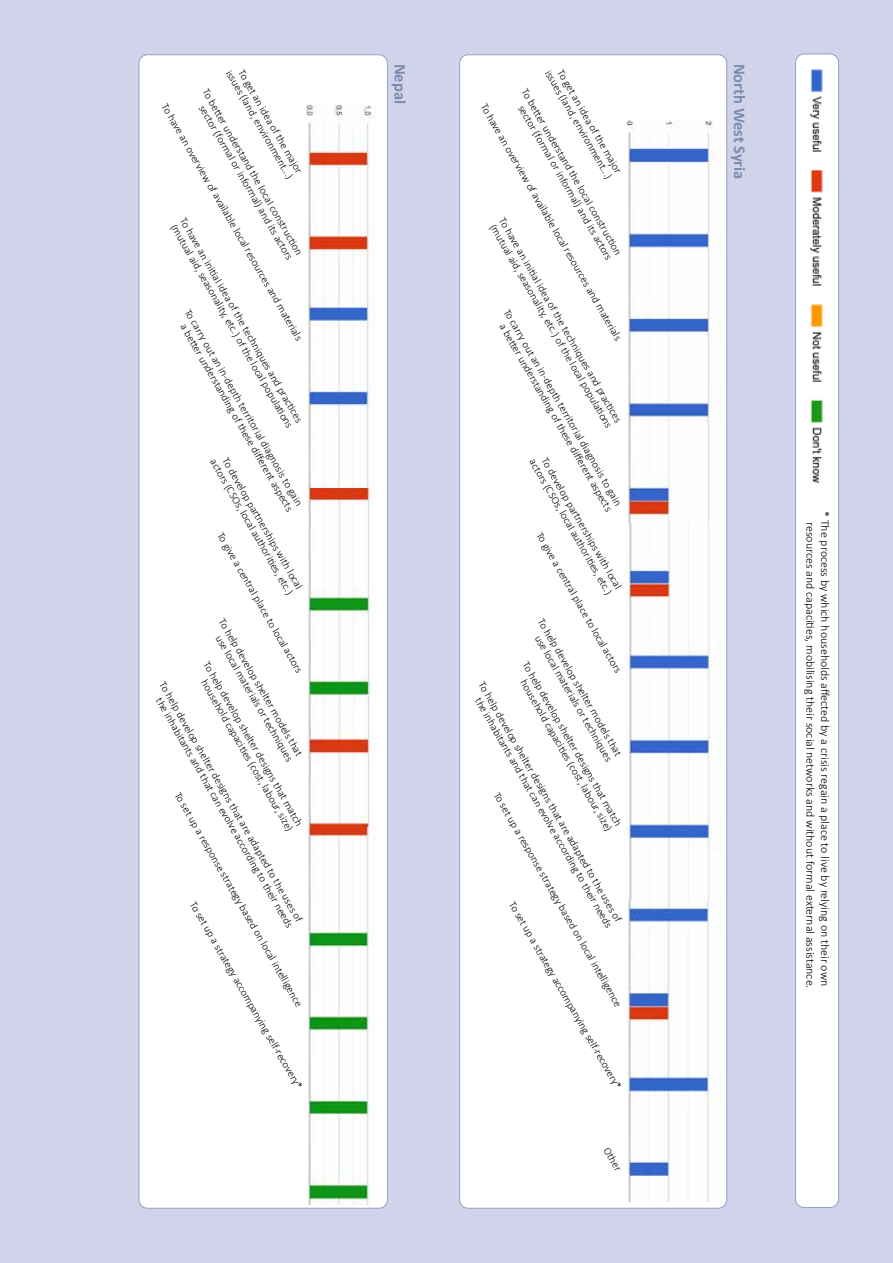
<style>
.page{position:relative;width:893px;height:1263px;background:#d0d3e9}
.page>*{position:absolute;margin:0;border:0;box-sizing:border-box;transform-origin:0 0}
.t1{font:700 16.5px "Calibri";color:#7e8baf}
.t2{font:300 12px "Calibri";color:#000}
.t3{font:300 10.95px/10.9px "Calibri";color:#000;text-align:right}
</style>
<div class="page">
<div style="left:139px;top:55px;width:248px;height:1153px;background:#fff;border-radius:9px"></div>
<div style="left:460px;top:55px;width:267px;height:1153px;background:#fff;border-radius:9px"></div>
<img style="left:628px;top:120px;width:92px;height:404px">
<img style="left:627px;top:524px;width:93px;height:377px">
<img style="left:626px;top:901px;width:94px;height:301px">
<div style="left:795px;top:54px;width:44px;height:1153px;background:#fff;border-radius:9px"></div>
<div style="left:795px;top:54px;width:44px;height:1154px;border:1px solid #91a3c3;border-radius:9px"></div>
<img style="left:811px;top:70px;width:12px;height:413px">
<img style="left:307px;top:104px;width:68px;height:385px">
<img style="left:307px;top:489px;width:68px;height:338px">
<img style="left:307px;top:827px;width:68px;height:377px">
<p class="t3" style="left:246px;top:68px;width:119px;rotate:60deg">To get an idea of the major</p>
<p class="t3" style="left:233px;top:68px;width:125px;rotate:60deg">issues (land, environment...)</p>
<p class="t3" style="left:210px;top:87px;width:191px;rotate:60deg">To bett er understand the local constructi on</p>
<p class="t3" style="left:169px;top:102px;width:273px;rotate:60deg">To have an overview of available local resources and materials</p>
<p class="t3" style="left:207px;top:103px;width:179px;rotate:60deg">sector (formal or informal) and its actors</p>
<p class="t3" style="left:187px;top:216px;width:236px;text-align:left;rotate:60deg">To have an initi al idea of the techniques and practi ces (mutual aid, seasonality, etc.) of the local populati ons</p>
<p class="t3" style="left:192px;top:307px;width:227px;rotate:60deg">To carry out an in-depth territorial diagnosis to gain a bett er understanding of these diff erent aspects</p>
<p class="t3" style="left:230px;top:456px;width:151px;rotate:60deg">To develop partnerships with local</p>
<p class="t3" style="left:218px;top:457px;width:157px;rotate:60deg">actors (CSOs, local authoriti es, etc.)</p>
<p class="t3" style="left:225px;top:530px;width:162px;rotate:60deg">To give a central place to local actors</p>
<p class="t3" style="left:226px;top:616px;width:159px;rotate:60deg">To help develop shelter models that use local materials or techniques</p>
<p class="t3" style="left:211px;top:659px;width:189px;rotate:60deg">To help develop shelter designs that match</p>
<p class="t3" style="left:209px;top:678px;width:174px;rotate:60deg">household capaciti es (cost, labour, size)</p>
<p class="t3" style="left:167px;top:680px;width:277px;rotate:60deg">To help develop shelter designs that are adapted to the uses of</p>
<p class="t3" style="left:164px;top:696px;width:265px;rotate:60deg">the inhabitants and that can evolve according to their needs</p>
<p class="t3" style="left:182px;top:790px;width:247px;rotate:60deg">To set up a response strategy based on local intelligence</p>
<p class="t3" style="left:197px;top:899px;width:216px;rotate:60deg">To set up a strategy accompanying self-recovery*</p>
<p class="t1" style="left:411px;top:64px;width:42px;rotate:90deg">Nepal</p>
<p class="t1" style="left:750px;top:64px;width:117px;rotate:90deg">North West Syria</p>
<p class="t3" style="left:565px;top:68px;width:119px;rotate:60deg">To get an idea of the major</p>
<p class="t3" style="left:553px;top:68px;width:125px;rotate:60deg">issues (land, environment...)</p>
<p class="t3" style="left:529px;top:87px;width:191px;rotate:60deg">To bett er understand the local constructi on</p>
<p class="t3" style="left:488px;top:102px;width:273px;rotate:60deg">To have an overview of available local resources and materials</p>
<p class="t3" style="left:526px;top:103px;width:179px;rotate:60deg">sector (formal or informal) and its actors</p>
<p class="t3" style="left:507px;top:216px;width:236px;text-align:left;rotate:60deg">To have an initi al idea of the techniques and practi ces (mutual aid, seasonality, etc.) of the local populati ons</p>
<p class="t3" style="left:511px;top:307px;width:227px;rotate:60deg">To carry out an in-depth territorial diagnosis to gain a bett er understanding of these diff erent aspects</p>
<p class="t3" style="left:549px;top:456px;width:151px;rotate:60deg">To develop partnerships with local</p>
<p class="t3" style="left:537px;top:457px;width:157px;rotate:60deg">actors (CSOs, local authoriti es, etc.)</p>
<p class="t3" style="left:544px;top:530px;width:162px;rotate:60deg">To give a central place to local actors</p>
<p class="t3" style="left:545px;top:616px;width:159px;rotate:60deg">To help develop shelter models that use local materials or techniques</p>
<p class="t3" style="left:530px;top:659px;width:189px;rotate:60deg">To help develop shelter designs that match</p>
<p class="t3" style="left:528px;top:678px;width:174px;rotate:60deg">household capaciti es (cost, labour, size)</p>
<p class="t3" style="left:486px;top:680px;width:277px;rotate:60deg">To help develop shelter designs that are adapted to the uses of</p>
<p class="t3" style="left:483px;top:696px;width:265px;rotate:60deg">the inhabitants and that can evolve according to their needs</p>
<p class="t3" style="left:501px;top:790px;width:247px;rotate:60deg">To set up a response strategy based on local intelligence</p>
<p class="t3" style="left:516px;top:899px;width:216px;rotate:60deg">To set up a strategy accompanying self-recovery*</p>
<p class="t3" style="left:611px;top:1145px;width:27px;rotate:60deg">Other</p>
<p class="t2" style="left:818px;top:522px;width:468px;rotate:90deg">resources and capacities, mobilising their social networks and without formal external assistance.</p>
<p class="t2" style="left:832px;top:511px;width:477px;rotate:90deg">* The process by which households affected by a crisis regain a place to live by relying on their own</p>
</div>
